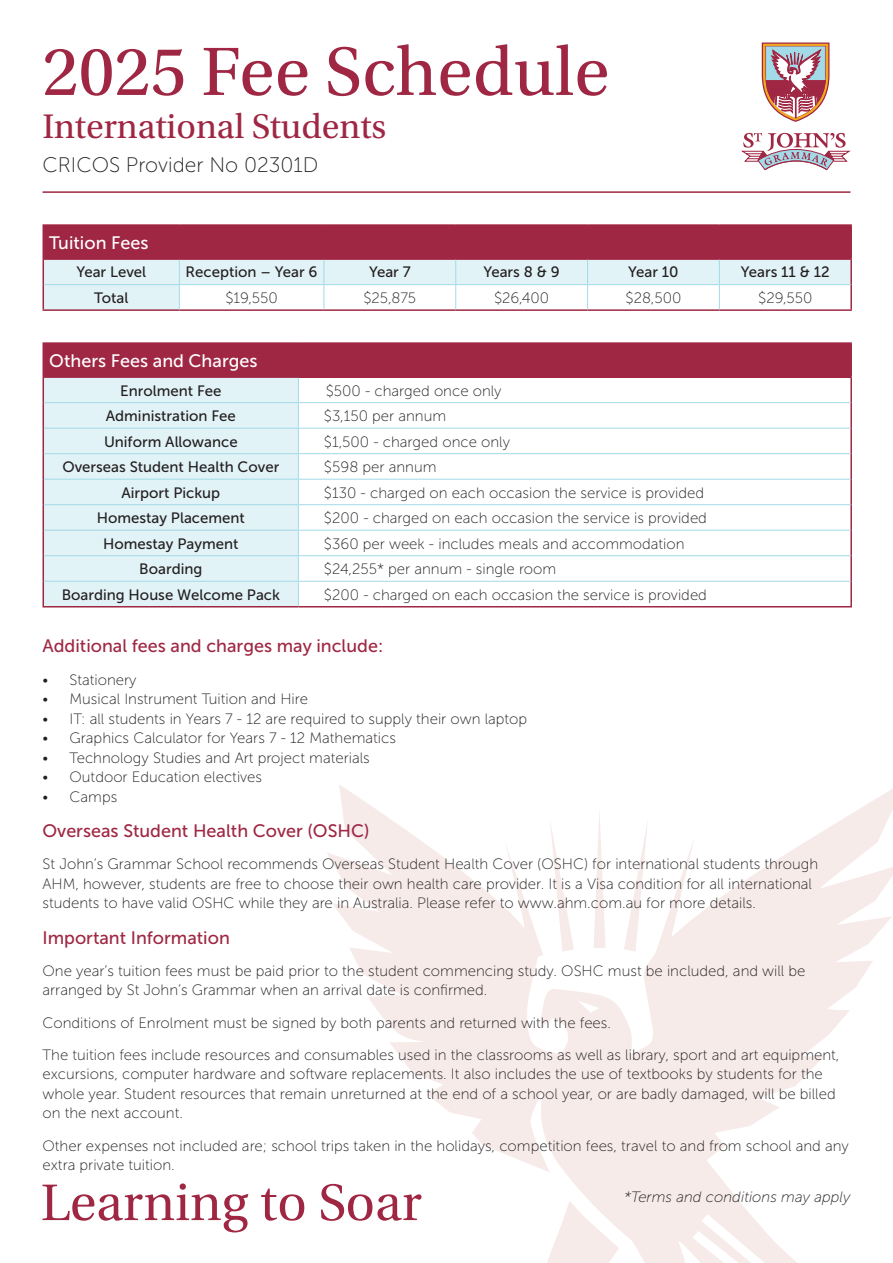
<style>
.page{position:relative;width:893px;height:1263px;background:#fff}
.page>*{position:absolute;margin:0;border:0;box-sizing:border-box;transform-origin:0 0}
.t1{font:72px "Utopia Std";color:#9f2743}
.t2{font:36px "Utopia Std";color:#9f2743}
.t3{font:21px "Museo Sans 100";color:#231f20}
.t4{font:18px "Museo Sans 500";color:#9f2743}
.t5{font:18px "Museo Sans 500";color:#fff}
.t6{font:15px/19.5px "Museo Sans 100";color:#231f20}
.t7{font:15px "Museo Sans 500";color:#231f20}
.t8{font:italic 15px "Museo Sans 100";color:#231f20}
</style>
<div class="page">
<svg style="left:327px;top:785px;width:566px;height:478px"></svg>
<svg style="left:761px;top:42px;width:69px;height:80px"></svg>
<svg style="left:741px;top:133px;width:110px;height:38px"></svg>
<svg style="left:43px;top:1183px;width:378px;height:49px"></svg>
<hr style="left:43px;top:191px;width:807px;height:2px;background:#9f2743">
<div style="left:43px;top:343px;width:808px;height:34px;background:#9f2743"></div>
<div style="left:44px;top:378px;width:254px;height:228px;background:#e2f3f7"></div>
<svg style="left:299px;top:454px;width:551px;height:127px"></svg>
<hr style="left:850px;top:378px;width:2px;height:25px;background:#9f2743">
<hr style="left:850px;top:403px;width:2px;height:25px;background:#9f2743">
<hr style="left:850px;top:428px;width:2px;height:26px;background:#9f2743">
<hr style="left:850px;top:454px;width:2px;height:25px;background:#9f2743">
<hr style="left:850px;top:479px;width:2px;height:26px;background:#9f2743">
<hr style="left:850px;top:505px;width:2px;height:25px;background:#9f2743">
<hr style="left:850px;top:530px;width:2px;height:26px;background:#9f2743">
<hr style="left:850px;top:556px;width:2px;height:25px;background:#9f2743">
<hr style="left:43px;top:342px;width:255px;height:2px;background:#9f2743">
<hr style="left:298px;top:342px;width:554px;height:2px;background:#9f2743">
<hr style="left:850px;top:344px;width:2px;height:32px;background:#9f2743">
<hr style="left:43px;top:376px;width:255px;height:2px;background:#9f2743">
<hr style="left:298px;top:376px;width:554px;height:2px;background:#9f2743">
<svg style="left:43px;top:378px;width:1px;height:228px"></svg>
<hr style="left:850px;top:581px;width:2px;height:25px;background:#9f2743">
<hr style="left:43px;top:606px;width:255px;height:1px;background:#9f2743">
<hr style="left:298px;top:606px;width:554px;height:1px;background:#9f2743">
<hr style="left:44px;top:402px;width:254px;height:1px;background:#a2dae8">
<hr style="left:298px;top:402px;width:552px;height:1px;background:#a2dae8">
<hr style="left:44px;top:428px;width:254px;height:1px;background:#a2dae8">
<hr style="left:298px;top:428px;width:552px;height:1px;background:#a2dae8">
<hr style="left:44px;top:453px;width:254px;height:1px;background:#a2dae8">
<hr style="left:298px;top:453px;width:552px;height:1px;background:#a2dae8">
<hr style="left:44px;top:479px;width:254px;height:1px;background:#a2dae8">
<hr style="left:298px;top:479px;width:552px;height:1px;background:#a2dae8">
<hr style="left:44px;top:504px;width:254px;height:1px;background:#a2dae8">
<hr style="left:298px;top:504px;width:552px;height:1px;background:#a2dae8">
<hr style="left:44px;top:530px;width:254px;height:1px;background:#a2dae8">
<hr style="left:298px;top:530px;width:552px;height:1px;background:#a2dae8">
<hr style="left:44px;top:555px;width:254px;height:1px;background:#a2dae8">
<hr style="left:298px;top:555px;width:552px;height:1px;background:#a2dae8">
<hr style="left:44px;top:581px;width:254px;height:1px;background:#a2dae8">
<hr style="left:298px;top:581px;width:552px;height:1px;background:#a2dae8">
<svg style="left:298px;top:378px;width:1px;height:228px"></svg>
<div style="left:43px;top:225px;width:808px;height:34px;background:#9f2743"></div>
<hr style="left:43px;top:224px;width:136px;height:2px;background:#9f2743">
<hr style="left:179px;top:224px;width:145px;height:2px;background:#9f2743">
<hr style="left:324px;top:224px;width:132px;height:2px;background:#9f2743">
<hr style="left:456px;top:224px;width:132px;height:2px;background:#9f2743">
<hr style="left:588px;top:224px;width:131px;height:2px;background:#9f2743">
<hr style="left:719px;top:224px;width:133px;height:2px;background:#9f2743">
<hr style="left:719px;top:258px;width:133px;height:2px;background:#9f2743">
<hr style="left:43px;top:309px;width:136px;height:2px;background:#9f2743">
<hr style="left:179px;top:309px;width:145px;height:2px;background:#9f2743">
<hr style="left:324px;top:309px;width:132px;height:2px;background:#9f2743">
<hr style="left:456px;top:309px;width:132px;height:2px;background:#9f2743">
<hr style="left:588px;top:309px;width:131px;height:2px;background:#9f2743">
<hr style="left:719px;top:309px;width:133px;height:2px;background:#9f2743">
<hr style="left:850px;top:226px;width:2px;height:32px;background:#9f2743">
<hr style="left:850px;top:260px;width:2px;height:25px;background:#9f2743">
<hr style="left:850px;top:285px;width:2px;height:24px;background:#9f2743">
<svg style="left:43px;top:259px;width:808px;height:51px"></svg>
<hr style="left:44px;top:284px;width:135px;height:1px;background:#a2dae8">
<hr style="left:179px;top:284px;width:145px;height:1px;background:#a2dae8">
<hr style="left:324px;top:284px;width:132px;height:1px;background:#a2dae8">
<hr style="left:456px;top:284px;width:132px;height:1px;background:#a2dae8">
<hr style="left:588px;top:284px;width:131px;height:1px;background:#a2dae8">
<hr style="left:719px;top:284px;width:131px;height:1px;background:#a2dae8">
<h1 class="t1" style="left:43px;top:33px;width:568px">2025 Fee Schedule</h1>
<h2 class="t2" style="left:43px;top:107px;width:345px">International Students</h2>
<h3 class="t3" style="left:43px;top:153px;width:277px">CRICOS Provider No 02301D</h3>
<p class="t5" style="left:49px;top:233px;width:101px">Tuition Fees</p>
<p class="t7" style="left:76px;top:264px;width:71px">Year Level</p>
<p class="t7" style="left:186px;top:264px;width:133px">Reception – Year 6</p>
<p class="t7" style="left:369px;top:264px;width:43px">Year 7</p>
<p class="t7" style="left:483px;top:264px;width:78px">Years 8 &amp; 9</p>
<p class="t7" style="left:628px;top:264px;width:52px">Year 10</p>
<p class="t7" style="left:741px;top:264px;width:90px">Years 11 &amp; 12</p>
<p class="t7" style="left:94px;top:290px;width:36px">Total</p>
<p class="t6" style="left:225px;top:288px;width:54px">$19,550</p>
<p class="t6" style="left:363px;top:288px;width:54px">$25,875</p>
<p class="t6" style="left:494px;top:288px;width:57px">$26,400</p>
<p class="t6" style="left:626px;top:288px;width:57px">$28,500</p>
<p class="t6" style="left:758px;top:288px;width:56px">$29,550</p>
<p class="t5" style="left:49px;top:351px;width:210px">Others Fees and Charges</p>
<p class="t7" style="left:120px;top:382px;width:103px">Enrolment Fee</p>
<p class="t6" style="left:326px;top:381px;width:177px">$500 - charged once only</p>
<p class="t7" style="left:106px;top:408px;width:132px">Administration Fee</p>
<p class="t6" style="left:324px;top:406px;width:124px">$3,150 per annum</p>
<p class="t7" style="left:104px;top:433px;width:135px">Uniform Allowance</p>
<p class="t6" style="left:324px;top:432px;width:188px">$1,500 - charged once only</p>
<p class="t7" style="left:62px;top:459px;width:218px">Overseas Student Health Cover</p>
<p class="t6" style="left:324px;top:457px;width:114px">$598 per annum</p>
<p class="t7" style="left:121px;top:484px;width:100px">Airport Pickup</p>
<p class="t6" style="left:324px;top:483px;width:382px">$130 - charged on each occasion the service is provided</p>
<p class="t7" style="left:97px;top:510px;width:150px">Homestay Placement</p>
<p class="t6" style="left:324px;top:508px;width:385px">$200 - charged on each occasion the service is provided</p>
<p class="t7" style="left:103px;top:535px;width:137px">Homestay Payment</p>
<p class="t6" style="left:324px;top:534px;width:362px">$360 per week - includes meals and accommodation</p>
<p class="t7" style="left:139px;top:561px;width:65px">Boarding</p>
<p class="t6" style="left:324px;top:559px;width:234px">$24,255* per annum - single room</p>
<p class="t7" style="left:62px;top:586px;width:220px">Boarding House Welcome Pack</p>
<p class="t6" style="left:324px;top:585px;width:385px">$200 - charged on each occasion the service is provided</p>
<p class="t4" style="left:43px;top:636px;width:342px">Additional fees and charges may include:</p>
<p class="t6" style="left:43px;top:670px;width:96px">• Stationery</p>
<p class="t6" style="left:43px;top:689px;width:267px">• Musical Instrument Tuition and Hire</p>
<p class="t6" style="left:43px;top:709px;width:486px">• IT: all students in Years 7 - 12 are required to supply their own laptop</p>
<p class="t6" style="left:43px;top:728px;width:355px">• Graphics Calculator for Years 7 - 12 Mathematics</p>
<p class="t6" style="left:43px;top:748px;width:329px">• Technology Studies and Art project materials</p>
<p class="t6" style="left:43px;top:767px;width:221px">• Outdoor Education electives</p>
<p class="t6" style="left:43px;top:787px;width:76px">• Camps</p>
<p class="t4" style="left:43px;top:821px;width:329px">Overseas Student Health Cover (OSHC)</p>
<p class="t6" style="left:43px;top:854px;width:777px">St John’s Grammar School recommends Overseas Student Health Cover (OSHC) for international students through<br>AHM, however, students are free to choose their own health care provider. It is a Visa condition for all international students to have valid OSHC while they are in Australia. Please refer to www.ahm.com.au for more details.</p>
<p class="t4" style="left:43px;top:927px;width:189px">Important Information</p>
<p class="t6" style="left:43px;top:961px;width:764px">One year’s tuition fees must be paid prior to the student commencing study. OSHC must be included, and will be arranged by St John’s Grammar when an arrival date is confirmed.</p>
<p class="t6" style="left:43px;top:1006px;width:798px;line-height:32.2px">Conditions of Enrolment must be signed by both parents and returned with the fees.<br>The tuition fees include resources and consumables used in the classrooms as well as library, sport and art equipment,</p>
<p class="t6" style="left:43px;top:1064px;width:795px">excursions, computer hardware and software replacements. It also includes the use of textbooks by students for the whole year. Student resources that remain unreturned at the end of a school year, or are badly damaged, will be billed on the next account.</p>
<p class="t6" style="left:43px;top:1136px;width:808px">Other expenses not included are; school trips taken in the holidays, competition fees, travel to and from school and any extra private tuition.</p>
<p class="t8" style="left:624px;top:1189px;width:228px">*Terms and conditions may apply</p>
</div>
